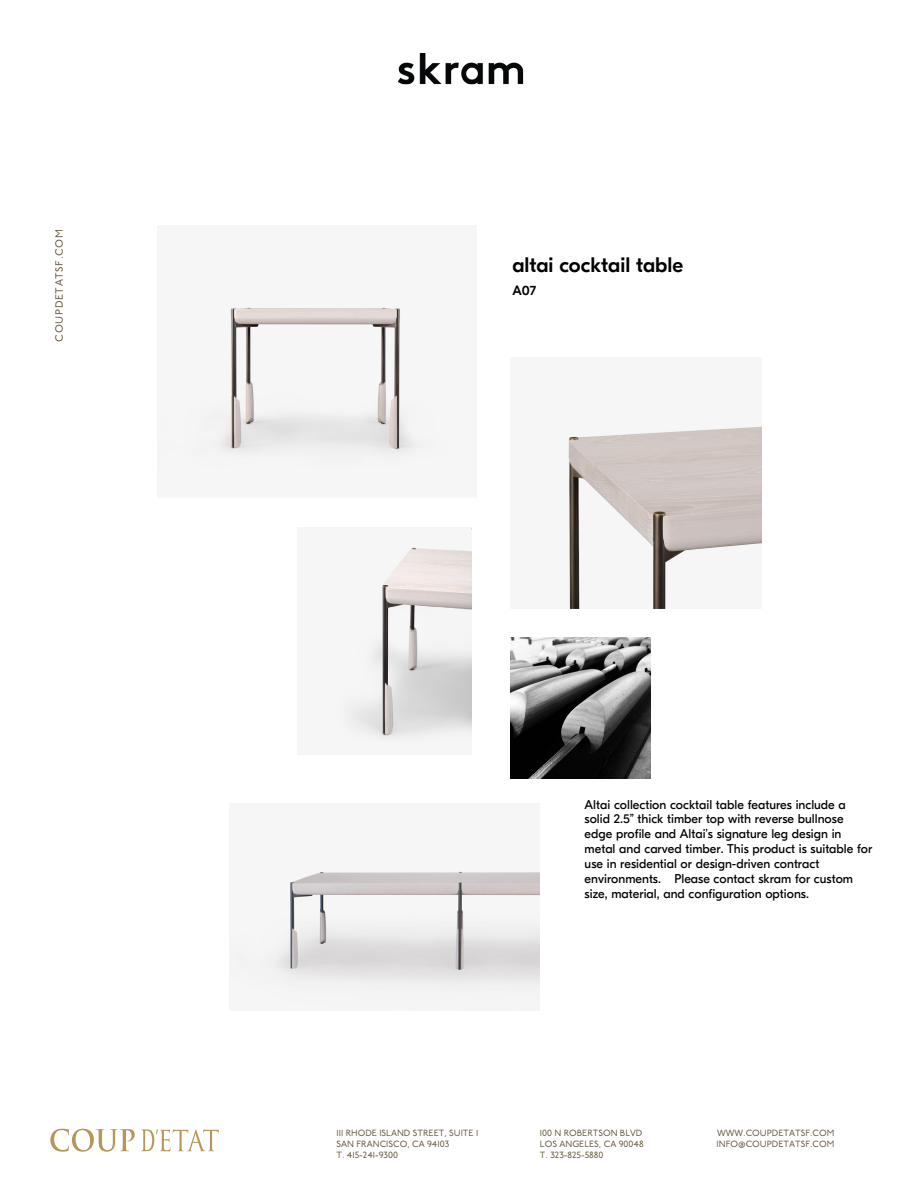
<style>
.page{position:relative;width:918px;height:1188px;background:#fff}
.page>*{position:absolute;margin:0;border:0;box-sizing:border-box;transform-origin:0 0}
.t1{font:500 21px "GT Eesti Pro Display";color:#000}
.t2{font:100 13.8px "GT Eesti Pro Display";color:#000}
.t3{font:500 13.5px "GT Eesti Pro Display";color:#000}
.t4{font:12.75px/14.9px "GT Eesti Pro Display";color:#000}
.t5{font:10.5px "P22 Underground";letter-spacing:.06em;color:#615336}
.t6{font:9px/10.8px "P22 Underground";color:#615336}
</style>
<div class="page">
<img style="left:398px;top:53px;width:126px;height:32px">
<img style="left:157px;top:307px;width:295px;height:161px">
<img style="left:339px;top:528px;width:133px;height:214px">
<img style="left:567px;top:426px;width:194px;height:182px">
<img style="left:510px;top:638px;width:141px;height:140px">
<img style="left:230px;top:871px;width:310px;height:138px">
<svg style="left:50px;top:1129px;width:85px;height:23px"></svg>
<svg style="left:141px;top:1129px;width:78px;height:22px"></svg>
<p class="t2" style="left:50px;top:340px;width:113px;rotate:-90deg">skramfurniture.com</p>
<p class="t5" style="left:53px;top:342px;width:114px;rotate:-90deg">COUPDETATSF.COM</p>
<h1 class="t1" style="left:512px;top:254px;width:172px">altai cocktail table</h1>
<p class="t3" style="left:512px;top:283px;width:25px">A07</p>
<p class="t4" style="left:585px;top:797px;width:289px">Altai collection cocktail table features include a solid 2.5” thick timber top with reverse bullnose edge profile and Altai’s signature leg design in metal and carved timber. This product is suitable for use in residential or design-driven contract environments. Please contact skram for custom size, material, and configuration options.</p>
<p class="t6" style="left:337px;top:1128px;width:143px">111 RHODE ISLAND STREET, SUITE 1<br>SAN FRANCISCO, CA 94103<br>T. 415-241-9300</p>
<p class="t6" style="left:540px;top:1128px;width:105px">100 N ROBERTSON BLVD<br>LOS ANGELES, CA 90048<br>T. 323-825-5880</p>
<p class="t6" style="left:717px;top:1128px;width:119px">WWW.COUPDETATSF.COM<br>INFO@COUPDETATSF.COM</p>
</div>
